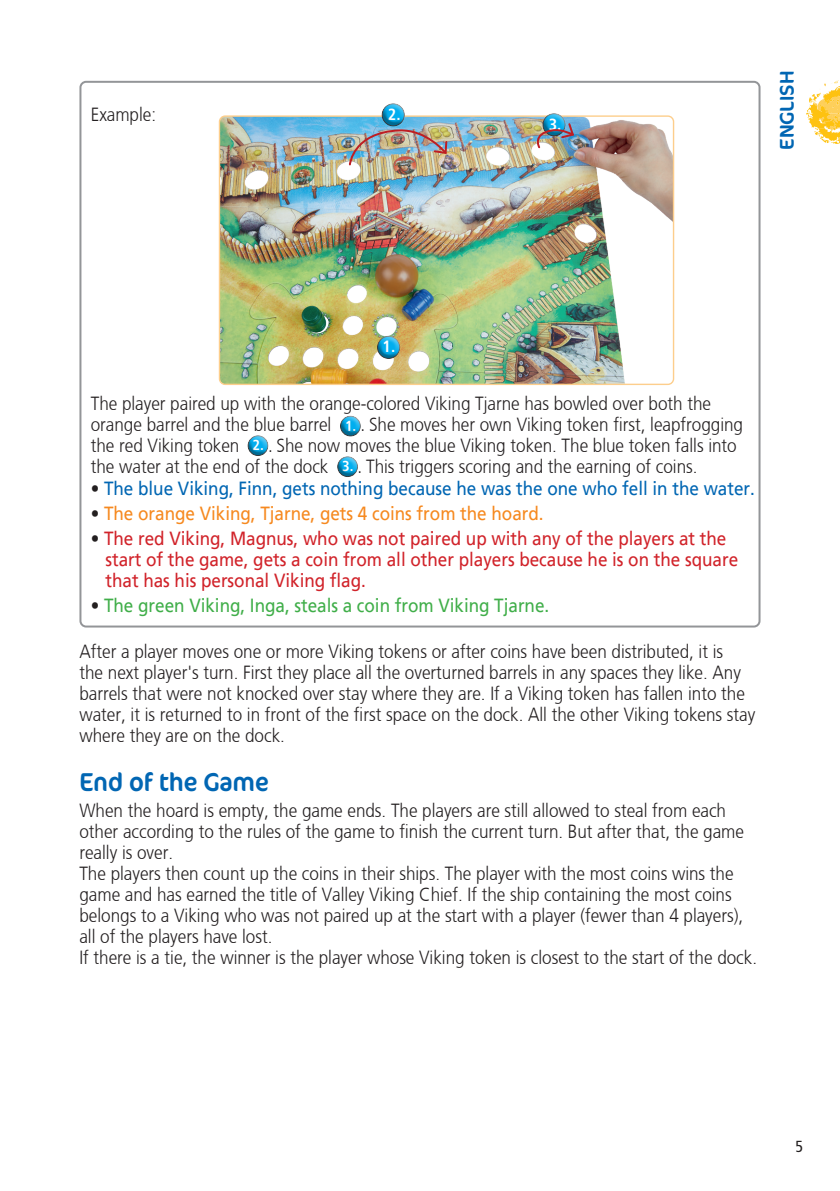
<style>
.page{position:relative;width:840px;height:1191px;background:#fff}
.page>*{position:absolute;margin:0;border:0;box-sizing:border-box;transform-origin:0 0}
.t1{font:26px "Cocon";color:#0166b3;scale:.95 1}
.t2{font:20px "Cocon";color:#0166b3}
.t3{font:300 19px/21px "Frutiger CE";color:#231f20;scale:.9 1}
.t4{font:19px/21px "Frutiger LT";color:#d1232a;scale:.9 1}
.t5{font:19px "Frutiger LT";color:#0166b3;scale:.9 1}
.t6{font:19px "Frutiger LT";color:#40ae49;scale:.9 1}
.t7{font:19px "Frutiger LT";color:#f6891f;scale:.9 1}
.t8{font:700 condensed 16.2px "Frutiger LT";color:#fff}
.t9{font:condensed 16px "Frutiger LT";color:#231f20}
.s1{font-family:"Frutiger LT";font-weight:700;font-stretch:condensed;font-size:14.6px;color:#fff}
.s2{font-family:"Frutiger LT";font-stretch:condensed}
.s3{color:#231f20}
</style>
<div class="page">
<svg style="left:806px;top:83px;width:33px;height:61px"></svg>
<img style="left:825px;top:99px;width:14px;height:9px">
<img style="left:832px;top:80px;width:7px;height:18px">
<img style="left:220px;top:116px;width:453px;height:268px">
<div style="left:219px;top:115px;width:454px;height:270px;border:1px solid #fdce8c;border-radius:6px"></div>
<div style="left:539px;top:112px;width:32px;height:22px;background:#fff;opacity:.45"></div>
<div style="left:536px;top:115px;width:32px;height:25px;background:#231f20;opacity:.45"></div>
<svg style="left:529px;top:122px;width:46px;height:27px"></svg>
<img style="left:348px;top:129px;width:100px;height:37px">
<div style="left:379px;top:102px;width:31px;height:22px;background:#fff;opacity:.45"></div>
<div style="left:375px;top:105px;width:32px;height:25px;background:#231f20;opacity:.45"></div>
<div style="left:374px;top:334px;width:32px;height:22px;background:#fff;opacity:.45"></div>
<div style="left:371px;top:338px;width:32px;height:24px;background:#231f20;opacity:.45"></div>
<div style="left:334px;top:417px;width:30px;height:25px;background:#231f20;opacity:.45"></div>
<div style="left:242px;top:436px;width:29px;height:26px;background:#231f20;opacity:.45"></div>
<div style="left:331px;top:457px;width:30px;height:26px;background:#231f20;opacity:.45"></div>
<p class="t3" style="left:91px;top:104px;width:74px">Example:</p>
<p class="t8" style="left:387px;top:105px;width:14px">2.</p>
<p class="t8" style="left:548px;top:115px;width:14px">3.</p>
<p class="t2" style="left:768px;top:150px;width:80px;rotate:-90deg">ENGLISH</p>
<p class="t8" style="left:382px;top:337px;width:14px">1.</p>
<p class="t3" style="left:91px;top:392px;width:725px">The player paired up with the orange-colored Viking Tjarne has bowled over both the orange barrel and the blue barrel <span class="s1">1.</span> <span class="s2">.</span> She moves her own Viking token first, leapfrogging the red Viking token <span class="s1">2.</span> <span class="s2">.</span> She now moves the blue Viking token. The blue token falls into the water at the end of the dock <span class="s1">3.</span> <span class="s2">.</span> This triggers scoring and the earning of coins.</p>
<p class="t5" style="left:91px;top:477px;width:739px"><span class="s3">•</span> The blue Viking, Finn, gets nothing because he was the one who fell in the water.</p>
<p class="t7" style="left:91px;top:502px;width:504px"><span class="s3">•</span> The orange Viking, Tjarne, gets 4 coins from the hoard.</p>
<p class="t4" style="left:105px;top:528px;width:704px;text-indent:-15px"><span class="s3">•</span> The red Viking, Magnus, who was not paired up with any of the players at the start of the game, gets a coin from all other players because he is on the square that has his personal Viking flag.</p>
<p class="t6" style="left:91px;top:594px;width:510px"><span class="s3">•</span> The green Viking, Inga, steals a coin from Viking Tjarne.</p>
<p class="t3" style="left:79px;top:641px;width:752px">After a player moves one or more Viking tokens or after coins have been distributed, it is<br>the next player's turn. First they place all the overturned barrels in any spaces they like. Any barrels that were not knocked over stay where they are. If a Viking token has fallen into the water, it is returned to in front of the first space on the dock. All the other Viking tokens stay where they are on the dock.</p>
<h1 class="t1" style="left:79px;top:757px;width:201px">End of the Game</h1>
<p class="t3" style="left:79px;top:800px;width:754px">When the hoard is empty, the game ends. The players are still allowed to steal from each other according to the rules of the game to finish the current turn. But after that, the game really is over.<br>The players then count up the coins in their ships. The player with the most coins wins the game and has earned the title of Valley Viking Chief. If the ship containing the most coins belongs to a Viking who was not paired up at the start with a player (fewer than 4 players), all of the players have lost.<br>If there is a tie, the winner is the player whose Viking token is closest to the start of the dock.</p>
<p class="t9" style="left:795px;top:1137px;width:9px">5</p>
</div>
